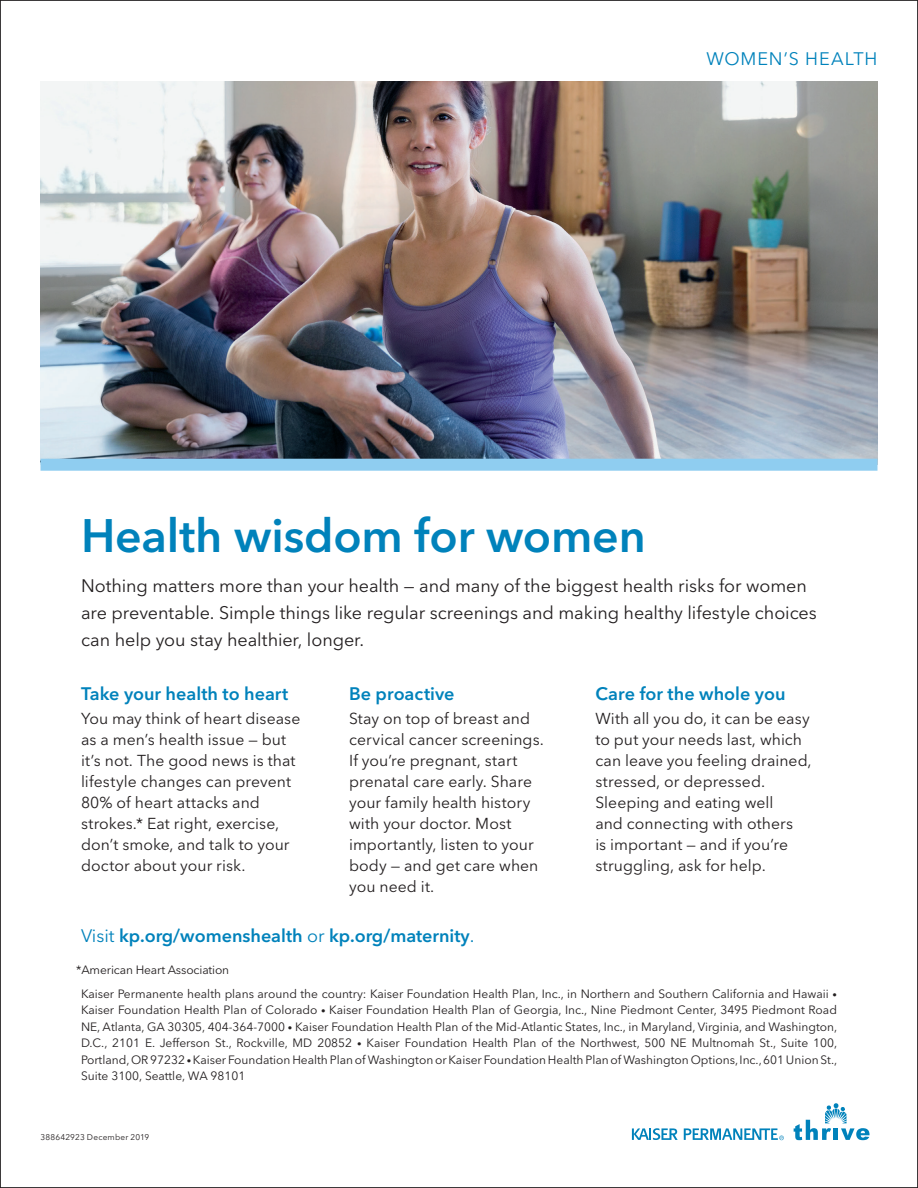
<style>
.page{position:relative;width:918px;height:1188px;background:#fff}
.page>*{position:absolute;margin:0;border:0;box-sizing:border-box;transform-origin:0 0}
.t1{font:600 46.5px "Avenir Next LT Pro";letter-spacing:-.005em;color:#0082bb}
.Introduction{font:18px/27px "Avenir Next LT Pro";letter-spacing:-.005em;color:#231f20}
.CTA{font:600 18px "Avenir Next LT Pro";color:#0082bb}
.Health_topic{font:18px "Avenir Next LT Pro";letter-spacing:.05em;color:#0082bb}
.Body_text{font:15.75px/21px "Avenir Next LT Pro";letter-spacing:.005em;color:#231f20}
.Regions{font:12px/16.5px "Avenir Next LT Pro";color:#231f20;text-align:justify}
.t2{font:8.25px "Avenir Next LT Pro";letter-spacing:.025em;color:#231f20}
.s1{font-weight:400}
.s2{font-size:9px}
</style>
<div class="page">
<img style="left:40px;top:81px;width:838px;height:378px">
<div style="left:40px;top:459px;width:838px;height:12px;background:#8fcdf0"></div>
<svg style="left:794px;top:1103px;width:76px;height:37px"></svg>
<svg style="left:632px;top:1128px;width:46px;height:12px"></svg>
<svg style="left:684px;top:1128px;width:100px;height:12px"></svg>
<p class="Health_topic" style="left:706px;top:48px;width:173px">WOMEN’S HEALTH</p>
<h1 class="t1" style="left:81px;top:507px;width:566px">Health wisdom for women</h1>
<p class="Introduction" style="left:81px;top:573px;width:737px">Nothing matters more than your health — and many of the biggest health risks for women are preventable. Simple things like regular screenings and making healthy lifestyle choices can help you stay healthier, longer.</p>
<h2 class="CTA" style="left:81px;top:683px;width:209px">Take your health to heart</h2>
<p class="Body_text" style="left:81px;top:708px;width:221px">You may think of heart disease as a men’s health issue — but it’s not. The good news is that lifestyle changes can prevent<br>80% of heart attacks and strokes.* Eat right, exercise, don’t smoke, and talk to your doctor about your risk.</p>
<h2 class="CTA" style="left:595px;top:683px;width:192px">Care for the whole you</h2>
<p class="Body_text" style="left:595px;top:708px;width:218px">With all you do, it can be easy to put your needs last, which can leave you feeling drained, stressed, or depressed.<br>Sleeping and eating well<br>and connecting with others<br>is important — and if you’re struggling, ask for help.</p>
<h2 class="CTA" style="left:349px;top:683px;width:107px">Be proactive</h2>
<p class="Body_text" style="left:349px;top:708px;width:196px">Stay on top of breast and cervical cancer screenings.<br>If you’re pregnant, start prenatal care early. Share your family health history with your doctor. Most importantly, listen to your body — and get care when you need it.</p>
<p class="CTA" style="left:81px;top:924px;width:395px"><span class="s1">Visit</span> kp.org/womenshealth <span class="s1">or</span> kp.org/maternity<span class="s1">.</span></p>
<p class="Regions" style="left:76px;top:961px;width:155px">*American Heart Association</p>
<p class="Regions" style="left:81px;top:985px;width:758px">Kaiser Permanente health plans around the country: Kaiser Foundation Health Plan, Inc., in Northern and Southern California and Hawaii <span class="s2">• </span>Kaiser Foundation Health Plan of Colorado <span class="s2">•</span> Kaiser Foundation Health Plan of Georgia, Inc., Nine Piedmont Center, 3495 Piedmont Road NE, Atlanta, GA 30305, 404-364-7000 <span class="s2">•</span> Kaiser Foundation Health Plan of the Mid-Atlantic States, Inc., in Maryland, Virginia, and Washington, D.C., 2101 E. Jefferson St., Rockville, MD 20852 <span class="s2">•</span> Kaiser Foundation Health Plan of the Northwest, 500 NE Multnomah St., Suite 100, Portland, OR 97232 <span class="s2">•</span> Kaiser Foundation Health Plan of Washington or Kaiser Foundation Health Plan of Washington Options, Inc., 601 Union St., Suite 3100, Seattle, WA 98101</p>
<p class="t2" style="left:40px;top:1132px;width:110px">388642923 December 2019</p>
</div>
